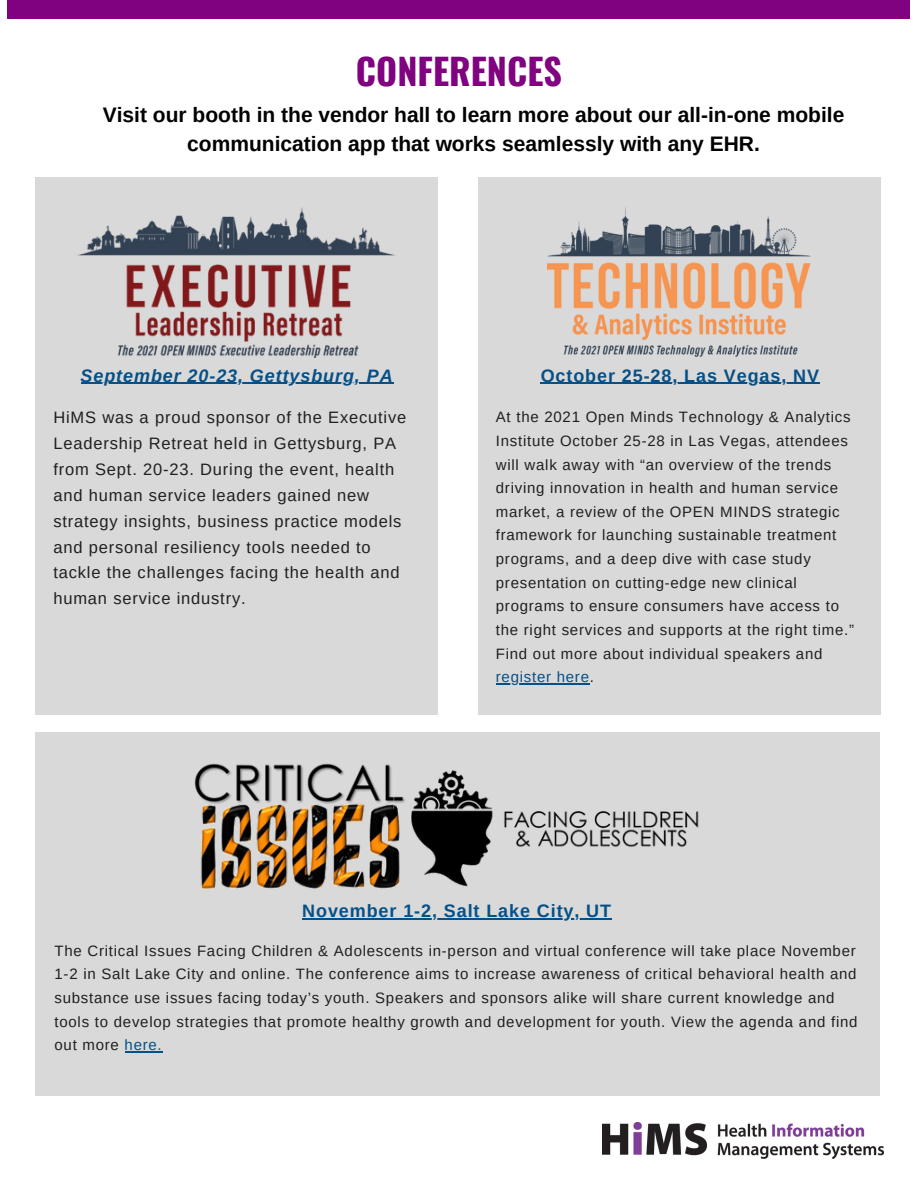
<style>
.page{position:relative;width:918px;height:1188px;background:#fff}
.page>*{position:absolute;margin:0;border:0;box-sizing:border-box;transform-origin:0 0}
.t1{font:700 36px "Oswald";color:#800280}
.t2{font:700 21px/29.2px "Arimo";color:#000;text-align:center}
.t3{font:700 18px "Arimo";letter-spacing:.05em;color:#055087}
.t4{font:italic 700 18px "Arimo";letter-spacing:.05em;color:#055087}
.t5{font:16.5px/25.8px "Arimo";letter-spacing:.05em;color:#211e1f}
.t6{font:15px/23.7px "Arimo";letter-spacing:.05em;color:#211e1f}
.s1{color:#055087}
</style>
<div class="page">
<div style="left:8px;top:0;width:902px;height:19px;background:#800280"></div>
<img style="left:602px;top:1123px;width:282px;height:36px">
<div style="left:36px;top:732px;width:844px;height:364px;background:#d9d9d9"></div>
<div style="left:36px;top:177px;width:402px;height:537px;background:#d9d9d9"></div>
<img style="left:77px;top:208px;width:319px;height:149px">
<div style="left:478px;top:177px;width:403px;height:537px;background:#d9d9d9"></div>
<img style="left:547px;top:208px;width:264px;height:149px">
<img style="left:194px;top:763px;width:505px;height:126px">
<hr style="left:81px;top:383px;width:313px;height:1px;background:#055087">
<hr style="left:541px;top:383px;width:279px;height:1px;background:#055087">
<hr style="left:496px;top:683px;width:61px;height:1px;background:#055087">
<hr style="left:557px;top:683px;width:33px;height:1px;background:#055087">
<hr style="left:302px;top:919px;width:310px;height:1px;background:#055087">
<hr style="left:125px;top:1051px;width:33px;height:1px;background:#055087">
<p class="t1" style="left:356px;top:44px;width:208px">CONFERENCES</p>
<p class="t2" style="left:103px;top:100px;width:743px">Visit our booth in the vendor hall to learn more about our all-in-one mobile communication app that works seamlessly with any EHR.</p>
<p class="t4" style="left:81px;top:365px;width:314px">September 20-23, Gettysburg, PA</p>
<p class="t3" style="left:541px;top:365px;width:280px">October 25-28, Las Vegas, NV</p>
<p class="t6" style="left:496px;top:405px;width:360px">At the 2021 Open Minds Technology &amp; Analytics Institute October 25-28 in Las Vegas, attendees will walk away with “an overview of the trends driving innovation in health and human service market, a review of the OPEN MINDS strategic framework for launching sustainable treatment programs, and a deep dive with case study presentation on cutting-edge new clinical programs to ensure consumers have access to the right services and supports at the right time.” Find out more about individual speakers and <span class="s1">register here</span>.</p>
<p class="t5" style="left:53px;top:405px;width:354px">HiMS was a proud sponsor of the Executive Leadership Retreat held in Gettysburg, PA from Sept. 20-23. During the event, health and human service leaders gained new strategy insights, business practice models and personal resiliency tools needed to tackle the challenges facing the health and human service industry.</p>
<p class="t3" style="left:302px;top:901px;width:310px">November 1-2, Salt Lake City, UT</p>
<p class="t6" style="left:55px;top:939px;width:805px">The Critical Issues Facing Children &amp; Adolescents in-person and virtual conference will take place November 1-2 in Salt Lake City and online. The conference aims to increase awareness of critical behavioral health and substance use issues facing today’s youth. Speakers and sponsors alike will share current knowledge and tools to develop strategies that promote healthy growth and development for youth. View the agenda and find out more <span class="s1">here.</span></p>
</div>
